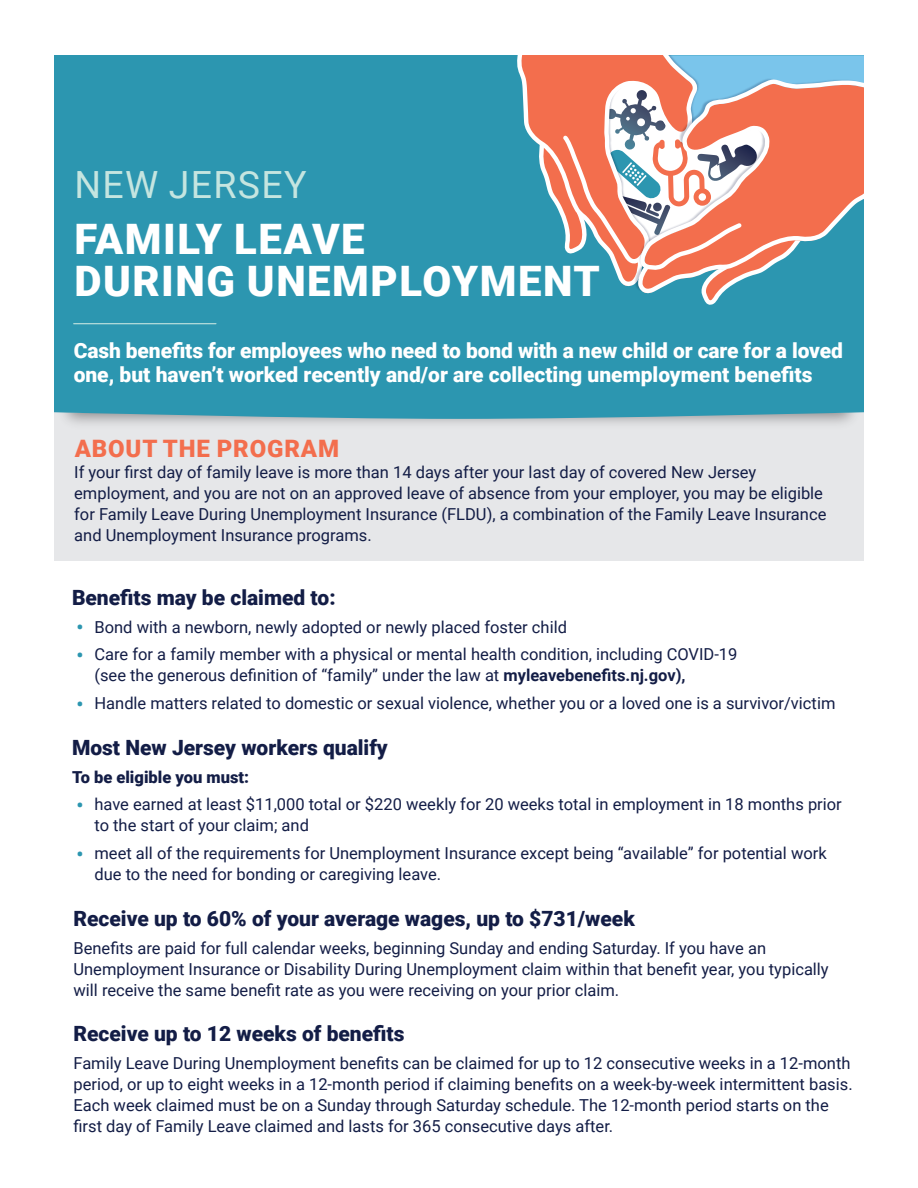
<style>
.page{position:relative;width:918px;height:1188px;background:#fff}
.page>*{position:absolute;margin:0;border:0;box-sizing:border-box;transform-origin:0 0}
.t1{font:900 42px/42px "Roboto";letter-spacing:.035em;color:#fff}
.t2{font:37.5px "Roboto";letter-spacing:.035em;color:#c5e5e0}
.t3{font:900 24px "Roboto";letter-spacing:.035em;color:#f36e4d}
.t4{font:900 21px/24px "Roboto";letter-spacing:-.005em;color:#fff}
.t5{font:900 21px "Roboto";color:#131d46}
.t6{font:16.5px/21px "Roboto";color:#131d46}
.t7{font:900 16.5px "Roboto";color:#131d46}
.s1{font-weight:700;font-size:19.5px;color:#2c96b0}
.s2{font-weight:700}
</style>
<div class="page">
<div style="left:54px;top:399px;width:810px;height:162px;background:#e6e7e9"></div>
<div style="left:54px;top:55px;width:810px;height:270px;background:#2c96b0"></div>
<div style="left:54px;top:323px;width:810px;height:96px;background:#2c96b0"></div>
<svg style="left:422px;top:55px;width:224px;height:311px"></svg>
<svg style="left:604px;top:55px;width:260px;height:254px"></svg>
<img style="left:634px;top:58px;width:5px;height:234px">
<svg style="left:639px;top:58px;width:225px;height:88px;background:#ce9c96"></svg>
<svg style="left:639px;top:146px;width:225px;height:199px"></svg>
<hr style="left:74px;top:323px;width:142px;height:1px;background:#c5e5e0">
<p class="t2" style="left:74px;top:159px;width:234px">NEW JERSEY</p>
<p class="t1" style="left:74px;top:216px;width:527px">FAMILY LEAVE<br>DURING UNEMPLOYMENT</p>
<p class="t4" style="left:74px;top:338px;width:771px">Cash benefits for employees who need to bond with a new child or care for a loved one, but haven’t worked recently and/or are collecting unemployment benefits</p>
<p class="t3" style="left:75px;top:432px;width:266px">ABOUT THE PROGRAM</p>
<p class="t6" style="left:74px;top:461px;width:754px">If your first day of family leave is more than 14 days after your last day of covered New Jersey employment, and you are not on an approved leave of absence from your employer, you may be eligible for Family Leave During Unemployment Insurance (FLDU), a combination of the Family Leave Insurance and Unemployment Insurance programs.</p>
<p class="t5" style="left:72px;top:583px;width:265px">Benefits may be claimed to:</p>
<p class="t6" style="left:76px;top:616px;width:492px"><span class="s1">•</span> Bond with a newborn, newly adopted or newly placed foster child</p>
<p class="t6" style="left:94px;top:643px;width:644px;text-indent:-18px"><span class="s1">•</span> Care for a family member with a physical or mental health condition, including COVID-19 (see the generous definition of “family” under the law at <span class="s2">myleavebenefits.nj.gov),</span></p>
<p class="t6" style="left:76px;top:692px;width:760px"><span class="s1">•</span> Handle matters related to domestic or sexual violence, whether you or a loved one is a survivor/victim</p>
<p class="t5" style="left:72px;top:733px;width:317px">Most New Jersey workers qualify</p>
<p class="t7" style="left:72px;top:765px;width:179px">To be eligible you must:</p>
<p class="t6" style="left:94px;top:793px;width:749px;text-indent:-18px"><span class="s1">•</span> have earned at least $11,000 total or $220 weekly for 20 weeks total in employment in 18 months prior to the start of your claim; and</p>
<p class="t6" style="left:94px;top:842px;width:734px;text-indent:-18px"><span class="s1">•</span> meet all of the requirements for Unemployment Insurance except being “available” for potential work due to the need for bonding or caregiving leave.</p>
<p class="t5" style="left:74px;top:904px;width:563px">Receive up to 60% of your average wages, up to $731/week</p>
<p class="t6" style="left:74px;top:937px;width:757px">Benefits are paid for full calendar weeks, beginning Sunday and ending Saturday. If you have an<br>Unemployment Insurance or Disability During Unemployment claim within that benefit year, you typically will receive the same benefit rate as you were receiving on your prior claim.</p>
<p class="t5" style="left:74px;top:1019px;width:333px">Receive up to 12 weeks of benefits</p>
<p class="t6" style="left:74px;top:1052px;width:781px">Family Leave During Unemployment benefits can be claimed for up to 12 consecutive weeks in a 12-month period, or up to eight weeks in a 12-month period if claiming benefits on a week-by-week intermittent basis.<br>Each week claimed must be on a Sunday through Saturday schedule. The 12-month period starts on the first day of Family Leave claimed and lasts for 365 consecutive days after.</p>
</div>
